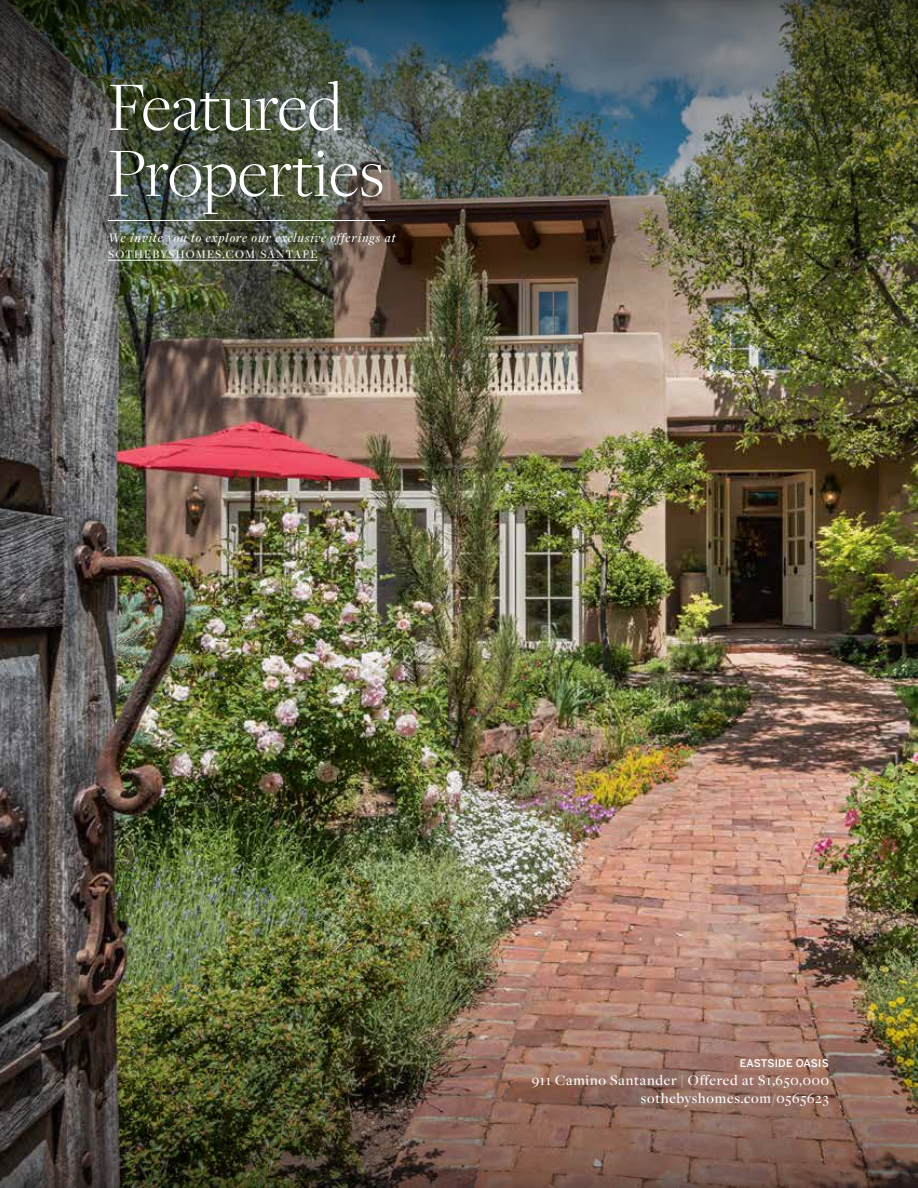
<style>
.page{position:relative;width:918px;height:1188px;background:#fff}
.page>*{position:absolute;margin:0;border:0;box-sizing:border-box;transform-origin:0 0}
.t1{font:300 72px/66px "Freight Disp Pro";letter-spacing:-.01em;color:#fff}
.t2{font:500 15px/18px "Freight Disp Pro";letter-spacing:.05em;color:#fff;text-align:right}
.t3{font:italic 500 13.5px "Freight Disp Pro";letter-spacing:.075em;color:#fff}
.t4{font:500 12px "Freight Disp Pro";letter-spacing:.1em;color:#fff}
.t5{font:500 10.5px "Benton Sans";letter-spacing:.025em;color:#fff}
</style>
<div class="page">
<img style="left:0;top:359px;width:918px;height:589px">
<img style="left:0;top:0;width:918px;height:359px">
<hr style="left:108px;top:220px;width:276px;height:1px;background:#fff">
<hr style="left:108px;top:260px;width:209px;height:1px;background:#fff">
<img style="left:0;top:948px;width:918px;height:240px">
<h1 class="t1" style="left:108px;top:72px;width:278px">Featured<br>Properties</h1>
<p class="t3" style="left:108px;top:229px;width:289px">We invite you to explore our exclusive offerings at</p>
<p class="t4" style="left:108px;top:246px;width:211px">SOTHEBYSHOMES.COM/SANTAFE</p>
<p class="t5" style="left:740px;top:1056px;width:91px">EASTSIDE OASIS</p>
<p class="t2" style="left:532px;top:1070px;width:299px">911 Camino Santander | Offered at $1,650,000 sothebyshomes.com/0565623</p>
</div>
